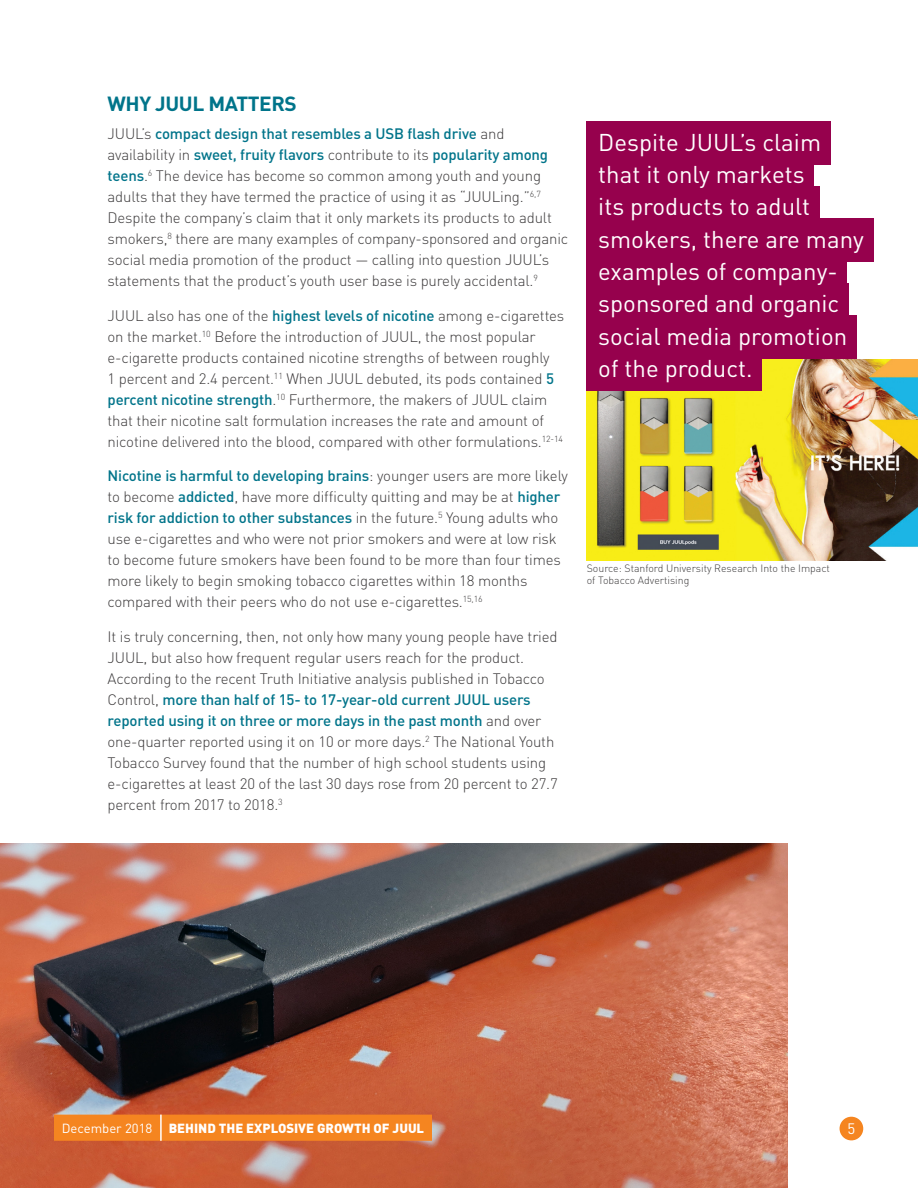
<style>
.page{position:relative;width:918px;height:1188px;background:#fff}
.page>*{position:absolute;margin:0;border:0;box-sizing:border-box;transform-origin:0 0}
.Callout{font:24px "DIN";color:#fff}
.t1{font:700 20.25px "DIN";letter-spacing:-.02em;color:#00748a}
.Body{font:300 15px/21px "DIN";letter-spacing:-.01em;color:#3c3a3b}
.t2{font:15px "DIN";color:#fff}
.t3{font:900 13.05px "DIN";color:#fff}
.t4{font:13.05px "DIN";color:#fff}
.Body-2{font:300 10.5px/12px "DIN";color:#3c3a3b}
.s1{font-weight:500;color:#00748a}
</style>
<div class="page">
<div style="left:840px;top:1117px;width:23px;height:23px;background:#f58520;border-radius:50%"></div>
<img style="left:0;top:843px;width:787px;height:345px">
<div style="left:54px;top:1115px;width:378px;height:26px;background:#f58520"></div>
<hr style="left:160px;top:1115px;width:2px;height:26px;background:#fff">
<img style="left:587px;top:359px;width:331px;height:202px">
<div style="left:587px;top:121px;width:244px;height:44px;background:#96014d"></div>
<div style="left:587px;top:154px;width:227px;height:43px;background:#96014d"></div>
<div style="left:587px;top:186px;width:233px;height:43px;background:#96014d"></div>
<div style="left:587px;top:218px;width:287px;height:44px;background:#96014d"></div>
<div style="left:587px;top:251px;width:260px;height:43px;background:#96014d"></div>
<div style="left:587px;top:283px;width:262px;height:43px;background:#96014d"></div>
<div style="left:587px;top:315px;width:270px;height:44px;background:#96014d"></div>
<div style="left:587px;top:348px;width:175px;height:43px;background:#96014d"></div>
<h2 class="t1" style="left:108px;top:91px;width:191px">WHY JUUL MATTERS</h2>
<p class="Body" style="left:108px;top:123px;width:462px">JUUL’s <span class="s1">compact design that resembles a USB flash drive</span> and availability in <span class="s1">sweet, fruity flavors</span> contribute to its <span class="s1">popularity among teens</span>.<sup>6</sup> The device has become so common among youth and young adults that they have termed the practice of using it as “JUULing.”<sup>6,7<br></sup>Despite the company’s claim that it only markets its products to adult smokers,<sup>8</sup> there are many examples of company-sponsored and organic social media promotion of the product — calling into question JUUL’s statements that the product’s youth user base is purely accidental.<sup>9</sup></p>
<p class="Body" style="left:108px;top:305px;width:458px">JUUL also has one of the <span class="s1">highest levels of nicotine</span> among e-cigarettes on the market.<sup>10</sup> Before the introduction of JUUL, the most popular e-cigarette products contained nicotine strengths of between roughly<br>1 percent and 2.4 percent.<sup>11</sup> When JUUL debuted, its pods contained <span class="s1">5 percent nicotine strength</span>.<sup>10</sup> Furthermore, the makers of JUUL claim that their nicotine salt formulation increases the rate and amount of nicotine delivered into the blood, compared with other formulations.<sup>12-14</sup></p>
<p class="Body" style="left:108px;top:465px;width:462px"><span class="s1">Nicotine is harmful to developing brains</span>: younger users are more likely to become <span class="s1">addicted</span>, have more difficulty quitting and may be at <span class="s1">higher risk for addiction to other substances</span> in the future.<sup>5</sup> Young adults who use e-cigarettes and who were not prior smokers and were at low risk to become future smokers have been found to be more than four times more likely to begin smoking tobacco cigarettes within 18 months compared with their peers who do not use e-cigarettes.<sup>15,16</sup></p>
<p class="Body" style="left:108px;top:626px;width:452px">It is truly concerning, then, not only how many young people have tried JUUL, but also how frequent regular users reach for the product.<br>According to the recent Truth Initiative analysis published in Tobacco Control, <span class="s1">more than half of 15- to 17-year-old current JUUL users reported using it on three or more days in the past month</span> and over one-quarter reported using it on 10 or more days.<sup>2</sup> The National Youth Tobacco Survey found that the number of high school students using e-cigarettes at least 20 of the last 30 days rose from 20 percent to 27.7 percent from 2017 to 2018.<sup>3</sup></p>
<p class="Callout" style="left:598px;top:127px;width:224px">Despite JUUL’s claim</p>
<p class="Callout" style="left:598px;top:159px;width:208px">that it only markets</p>
<p class="Callout" style="left:598px;top:192px;width:213px">its products to adult</p>
<p class="Callout" style="left:598px;top:224px;width:267px">smokers, there are many</p>
<p class="Callout" style="left:598px;top:256px;width:241px">examples of company-</p>
<p class="Callout" style="left:598px;top:289px;width:243px">sponsored and organic</p>
<p class="Callout" style="left:598px;top:321px;width:250px">social media promotion</p>
<p class="Callout" style="left:598px;top:353px;width:156px">of the product.</p>
<p class="Body-2" style="left:587px;top:562px;width:245px">Source: Stanford University Research Into the Impact of Tobacco Advertising</p>
<p class="t4" style="left:62px;top:1120px;width:92px">December 2018</p>
<p class="t3" style="left:169px;top:1120px;width:257px">BEHIND THE EXPLOSIVE GROWTH OF JUUL</p>
<p class="t2" style="left:847px;top:1119px;width:9px">5</p>
</div>
